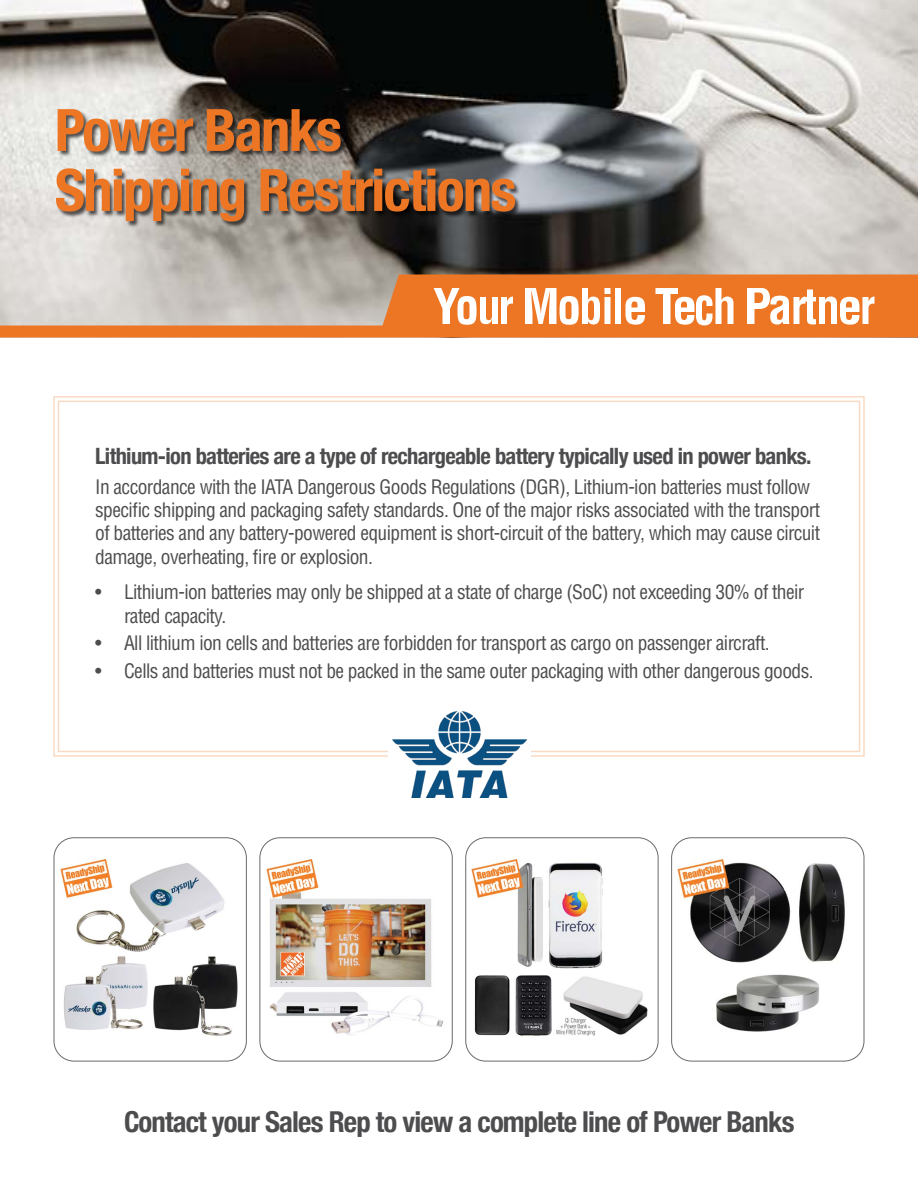
<style>
.page{position:relative;width:918px;height:1188px;background:#fff}
.page>*{position:absolute;margin:0;border:0;box-sizing:border-box;transform-origin:0 0}
.t1{font:700 condensed 58.5px/60px "Helvetica Neue";letter-spacing:-.03em;color:#ed7625}
.t2{font:700 condensed 28.8px "Helvetica Neue";letter-spacing:-.03em;color:#4d4d4f}
.t3{font:700 condensed 22.5px "Helvetica Neue";letter-spacing:-.03em;color:#4d4d4f}
.t4{font:condensed 19.5px/23.4px "Helvetica LT Std";letter-spacing:-.03em;color:#4d4d4f}
</style>
<div class="page">
<div style="left:53px;top:396px;width:812px;height:361px;border:2px solid #fadac4"></div>
<div style="left:58px;top:401px;width:802px;height:351px;border:2px solid #fadac4"></div>
<img style="left:0;top:0;width:918px;height:274px">
<img style="left:53px;top:99px;width:470px;height:139px">
<div style="left:389px;top:683px;width:142px;height:143px;background:#fff"></div>
<img style="left:393px;top:712px;width:134px;height:85px">
<div style="left:54px;top:837px;width:193px;height:224px;border:1px solid #696a6c;border-radius:20px"></div>
<div style="left:260px;top:837px;width:193px;height:224px;border:1px solid #696a6c;border-radius:20px"></div>
<div style="left:465px;top:837px;width:194px;height:224px;border:1px solid #696a6c;border-radius:20px"></div>
<div style="left:671px;top:837px;width:193px;height:224px;border:1px solid #696a6c;border-radius:20px"></div>
<img style="left:60px;top:859px;width:178px;height:177px">
<img style="left:266px;top:859px;width:177px;height:176px">
<img style="left:678px;top:859px;width:167px;height:173px">
<img style="left:472px;top:859px;width:176px;height:177px">
<svg style="left:0;top:274px;width:918px;height:64px;background:#db9d71"></svg>
<svg style="left:434px;top:288px;width:440px;height:37px"></svg>
<h1 class="t1" style="left:55px;top:96px;width:463px">Power Banks<br>Shipping Restrictions</h1>
<p class="t3" style="left:95px;top:437px;width:718px">Lithium-ion batteries are a type of rechargeable battery typically used in power banks.</p>
<p class="t4" style="left:95px;top:475px;width:726px">In accordance with the IATA Dangerous Goods Regulations (DGR), Lithium-ion batteries must follow specific shipping and packaging safety standards. One of the major risks associated with the transport of batteries and any battery-powered equipment is short-circuit of the battery, which may cause circuit damage, overheating, fire or explosion.</p>
<p class="t4" style="left:124px;top:580px;width:682px;text-indent:-29px">• Lithium-ion batteries may only be shipped at a state of charge (SoC) not exceeding 30% of their rated capacity.</p>
<p class="t4" style="left:95px;top:632px;width:676px">• All lithium ion cells and batteries are forbidden for transport as cargo on passenger aircraft.</p>
<p class="t4" style="left:95px;top:659px;width:720px">• Cells and batteries must not be packed in the same outer packaging with other dangerous goods.</p>
<h2 class="t2" style="left:124px;top:1098px;width:672px">Contact your Sales Rep to view a complete line of Power Banks</h2>
</div>
